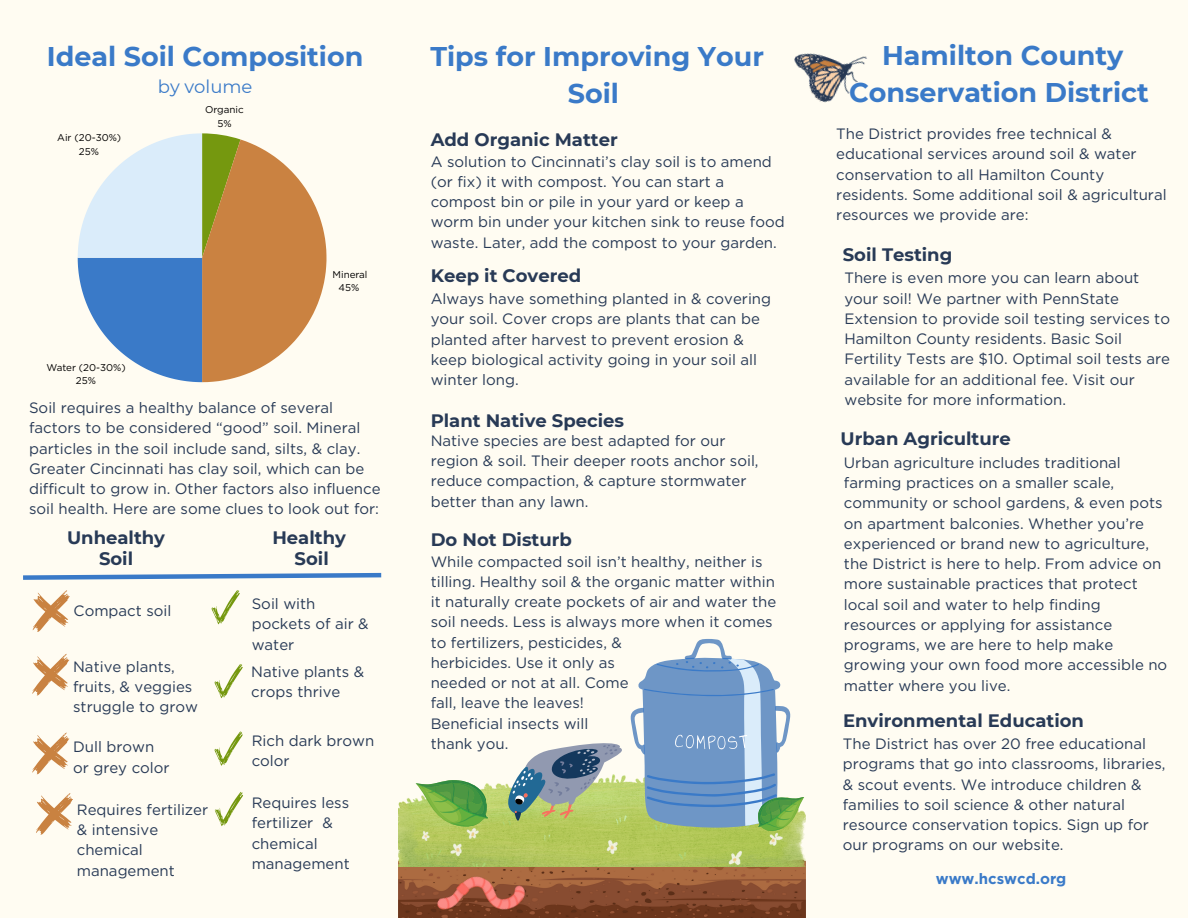
<style>
.page{position:relative;width:1188px;height:918px;background:#fffcf2}
.page>*{position:absolute;margin:0;border:0;box-sizing:border-box;transform-origin:0 0}
.t1{font:700 27px/37.2px "Montserrat";color:#3a7ac8;text-align:center}
.t2{font:700 18px/21.3px "Montserrat";color:#283a56;text-align:center}
.t3{font:18px "Montserrat";color:#3a7ac8}
.t4{font:15px/20.2px "Gotham";color:#283a56}
.t5{font:700 15px "Gotham";color:#3a7ac8}
.t6{font:9.9px/13.6px "Gotham";color:#000;text-align:center}
</style>
<div class="page">
<svg style="left:78px;top:133px;width:249px;height:249px"></svg>
<img style="left:398px;top:866px;width:407px;height:52px">
<svg style="left:32px;top:654px;width:37px;height:41px"></svg>
<svg style="left:214px;top:664px;width:29px;height:35px"></svg>
<svg style="left:32px;top:733px;width:37px;height:41px"></svg>
<svg style="left:214px;top:731px;width:29px;height:35px"></svg>
<svg style="left:36px;top:793px;width:37px;height:42px"></svg>
<svg style="left:214px;top:792px;width:29px;height:34px"></svg>
<svg style="left:23px;top:572px;width:359px;height:60px"></svg>
<img style="left:398px;top:775px;width:407px;height:91px">
<img style="left:794px;top:53px;width:73px;height:50px">
<img style="left:403px;top:823px;width:161px;height:95px">
<svg style="left:508px;top:743px;width:116px;height:80px"></svg>
<svg style="left:415px;top:775px;width:75px;height:59px"></svg>
<svg style="left:630px;top:639px;width:175px;height:194px"></svg>
<h3 class="t1" style="left:47px;top:38px;width:318px">Ideal Soil Composition</h3>
<h3 class="t3" style="left:158px;top:76px;width:96px">by volume</h3>
<p class="t6" style="left:57px;top:131px;width:65px">Air (20-30%)<br>25%</p>
<p class="t6" style="left:205px;top:103px;width:40px">Organic<br>5%</p>
<p class="t6" style="left:47px;top:360px;width:81px">Water (20-30%)<br>25%</p>
<p class="t6" style="left:333px;top:268px;width:37px;line-height:12.5px">Mineral<br>45%</p>
<h3 class="t4" style="left:29px;top:398px;width:353px">Soil requires a healthy balance of several factors to be considered “good” soil. Mineral particles in the soil include sand, silts, &amp; clay.<br>Greater Cincinnati has clay soil, which can be difficult to grow in. Other factors also influence soil health. Here are some clues to look out for:</h3>
<p class="t2" style="left:67px;top:527px;width:99px">Unhealthy<br>Soil</p>
<p class="t2" style="left:272px;top:527px;width:75px">Healthy<br>Soil</p>
<p class="t4" style="left:74px;top:600px;width:99px">Compact soil</p>
<h3 class="t4" style="left:252px;top:594px;width:118px">Soil with pockets of air &amp; water</h3>
<p class="t4" style="left:73px;top:656px;width:126px">Native plants, fruits, &amp; veggies struggle to grow</p>
<p class="t4" style="left:251px;top:661px;width:114px">Native plants &amp; crops thrive</p>
<p class="t4" style="left:73px;top:737px;width:83px">Dull brown</p>
<p class="t4" style="left:73px;top:757px;width:98px">or grey color</p>
<p class="t4" style="left:252px;top:730px;width:124px">Rich dark brown color</p>
<p class="t4" style="left:77px;top:799px;width:133px">Requires fertilizer &amp; intensive chemical management</p>
<h3 class="t4" style="left:252px;top:793px;width:100px">Requires less fertilizer &amp; chemical management</h3>
<h3 class="t1" style="left:430px;top:38px;width:335px">Tips for Improving Your<br>Soil</h3>
<h3 class="t2" style="left:431px;top:129px;width:189px">Add Organic Matter</h3>
<p class="t4" style="left:431px;top:151px;width:355px">A solution to Cincinnati’s clay soil is to amend (or fix) it with compost. You can start a compost bin or pile in your yard or keep a worm bin under your kitchen sink to reuse food waste. Later, add the compost to your garden.</p>
<h3 class="t2" style="left:431px;top:265px;width:152px">Keep it Covered</h3>
<p class="t4" style="left:431px;top:289px;width:342px">Always have something planted in &amp; covering your soil. Cover crops are plants that can be planted after harvest to prevent erosion &amp; keep biological activity going in your soil all winter long.</p>
<p class="t2" style="left:431px;top:410px;width:195px">Plant Native Species</p>
<h3 class="t4" style="left:431px;top:430px;width:329px">Native species are best adapted for our region &amp; soil. Their deeper roots anchor soil, reduce compaction, &amp; capture stormwater better than any lawn.</h3>
<p class="t2" style="left:431px;top:529px;width:143px">Do Not Disturb</p>
<p class="t4" style="left:431px;top:551px;width:347px">While compacted soil isn’t healthy, neither is tilling. Healthy soil &amp; the organic matter within it naturally create pockets of air and water the soil needs. Less is always more when it comes to fertilizers, pesticides, &amp;</p>
<p class="t4" style="left:431px;top:652px;width:186px">herbicides. Use it only as</p>
<p class="t4" style="left:431px;top:672px;width:199px">needed or not at all. Come</p>
<p class="t4" style="left:431px;top:693px;width:155px">fall, leave the leaves!</p>
<p class="t4" style="left:431px;top:713px;width:159px">Beneficial insects will</p>
<p class="t4" style="left:431px;top:733px;width:79px">thank you.</p>
<p class="t1" style="left:849px;top:37px;width:301px">Hamilton County<br>Conservation District</p>
<p class="t4" style="left:836px;top:123px;width:332px">The District provides free technical &amp; educational services around soil &amp; water conservation to all Hamilton County residents. Some additional soil &amp; agricultural resources we provide are:</p>
<p class="t2" style="left:843px;top:244px;width:111px">Soil Testing</p>
<p class="t4" style="left:844px;top:268px;width:327px">There is even more you can learn about your soil! We partner with PennState Extension to provide soil testing services to Hamilton County residents. Basic Soil Fertility Tests are $10. Optimal soil tests are available for an additional fee. Visit our website for more information.</p>
<h3 class="t2" style="left:841px;top:428px;width:172px">Urban Agriculture</h3>
<p class="t4" style="left:844px;top:452px;width:325px">Urban agriculture includes traditional farming practices on a smaller scale, community or school gardens, &amp; even pots on apartment balconies. Whether you’re experienced or brand new to agriculture, the District is here to help. From advice on more sustainable practices that protect local soil and water to help finding resources or applying for assistance programs, we are here to help make growing your own food more accessible no matter where you live.</p>
<p class="t2" style="left:843px;top:710px;width:242px">Environmental Education</p>
<p class="t4" style="left:843px;top:734px;width:324px">The District has over 20 free educational programs that go into classrooms, libraries, &amp; scout events. We introduce children &amp; families to soil science &amp; other natural resource conservation topics. Sign up for our programs on our website.</p>
<p class="t5" style="left:936px;top:870px;width:132px">www.hcswcd.org</p>
</div>
